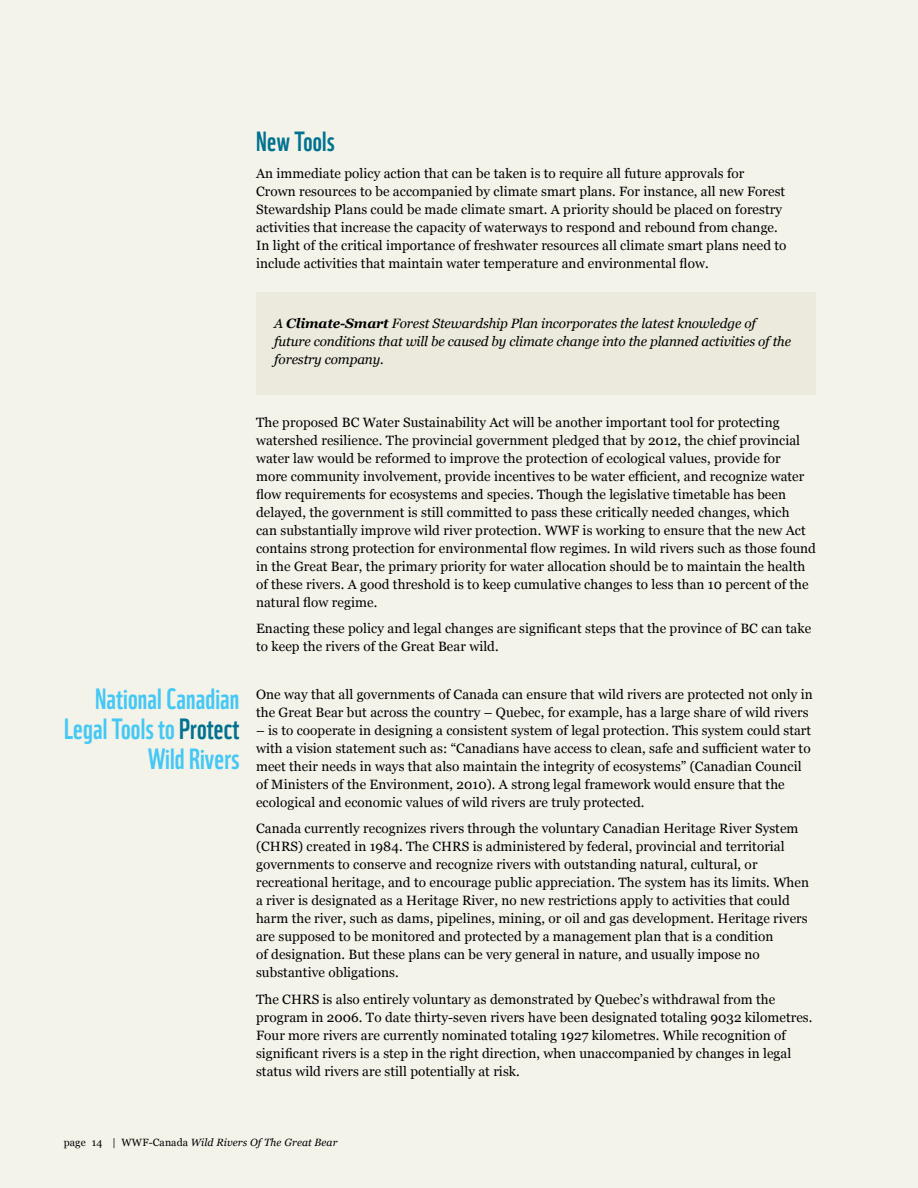
<style>
.page{position:relative;width:918px;height:1188px;background:#f4f3ea}
.page>*{position:absolute;margin:0;border:0;box-sizing:border-box;transform-origin:0 0}
.t1{font:28.5px/30px "WWF";letter-spacing:.005em;color:#44c8f5;text-align:right}
.t2{font:27px "WWF";letter-spacing:.01em;color:#00728f}
.t3{font:13.5px/18px "Georgia";letter-spacing:.005em;color:#000}
.t4{font:italic 13.5px/18px "Georgia";letter-spacing:-.01em;color:#000}
.t5{font:italic 10.5px "Georgia";letter-spacing:.01em;color:#000}
.s1{font-weight:700}
.s2{color:#00728f}
.s3{font-style:normal}
</style>
<div class="page">
<div style="left:256px;top:292px;width:560px;height:102px;background:#eceadc"></div>
<h2 class="t2" style="left:256px;top:120px;width:80px">New Tools</h2>
<p class="t3" style="left:256px;top:164px;width:532px">An immediate policy action that can be taken is to require all future approvals for Crown resources to be accompanied by climate smart plans. For instance, all new Forest Stewardship Plans could be made climate smart. A priority should be placed on forestry activities that increase the capacity of waterways to respond and rebound from change.<br>In light of the critical importance of freshwater resources all climate smart plans need to include activities that maintain water temperature and environmental flow.</p>
<p class="t4" style="left:274px;top:315px;width:518px">A <span class="s1">Climate-Smart</span> Forest Stewardship Plan incorporates the latest knowledge of future conditions that will be caused by climate change into the planned activities of the forestry company.</p>
<h1 class="t1" style="left:64px;top:681px;width:177px">National Canadian<br>Legal Tools to <span class="s2">Protect<br></span>Wild Rivers</h1>
<p class="t3" style="left:256px;top:413px;width:561px">The proposed BC Water Sustainability Act will be another important tool for protecting watershed resilience. The provincial government pledged that by 2012, the chief provincial water law would be reformed to improve the protection of ecological values, provide for<br>more community involvement, provide incentives to be water efficient, and recognize water flow requirements for ecosystems and species. Though the legislative timetable has been delayed, the government is still committed to pass these critically needed changes, which<br>can substantially improve wild river protection. WWF is working to ensure that the new Act contains strong protection for environmental flow regimes. In wild rivers such as those found in the Great Bear, the primary priority for water allocation should be to maintain the health of these rivers. A good threshold is to keep cumulative changes to less than 10 percent of the natural flow regime.</p>
<p class="t3" style="left:256px;top:620px;width:557px">Enacting these policy and legal changes are significant steps that the province of BC can take to keep the rivers of the Great Bear wild.</p>
<p class="t3" style="left:256px;top:686px;width:558px">One way that all governments of Canada can ensure that wild rivers are protected not only in the Great Bear but across the country – Quebec, for example, has a large share of wild rivers</p>
<p class="t3" style="left:256px;top:722px;width:557px">– is to cooperate in designing a consistent system of legal protection. This system could start with a vision statement such as: “Canadians have access to clean, safe and sufficient water to meet their needs in ways that also maintain the integrity of ecosystems” (Canadian Council of Ministers of the Environment, 2010). A strong legal framework would ensure that the ecological and economic values of wild rivers are truly protected.</p>
<p class="t3" style="left:256px;top:820px;width:555px">Canada currently recognizes rivers through the voluntary Canadian Heritage River System (CHRS) created in 1984. The CHRS is administered by federal, provincial and territorial governments to conserve and recognize rivers with outstanding natural, cultural, or recreational heritage, and to encourage public appreciation. The system has its limits. When a river is designated as a Heritage River, no new restrictions apply to activities that could harm the river, such as dams, pipelines, mining, or oil and gas development. Heritage rivers are supposed to be monitored and protected by a management plan that is a condition<br>of designation. But these plans can be very general in nature, and usually impose no substantive obligations.</p>
<p class="t3" style="left:256px;top:991px;width:558px">The CHRS is also entirely voluntary as demonstrated by Quebec’s withdrawal from the program in 2006. To date thirty-seven rivers have been designated totaling 9032 kilometres.<br>Four more rivers are currently nominated totaling 1927 kilometres. While recognition of significant rivers is a step in the right direction, when unaccompanied by changes in legal status wild rivers are still potentially at risk.</p>
<p class="t5" style="left:64px;top:1136px;width:275px"><span class="s3">page 14 | WWF-Canada</span> Wild Rivers Of The Great Bear</p>
</div>
